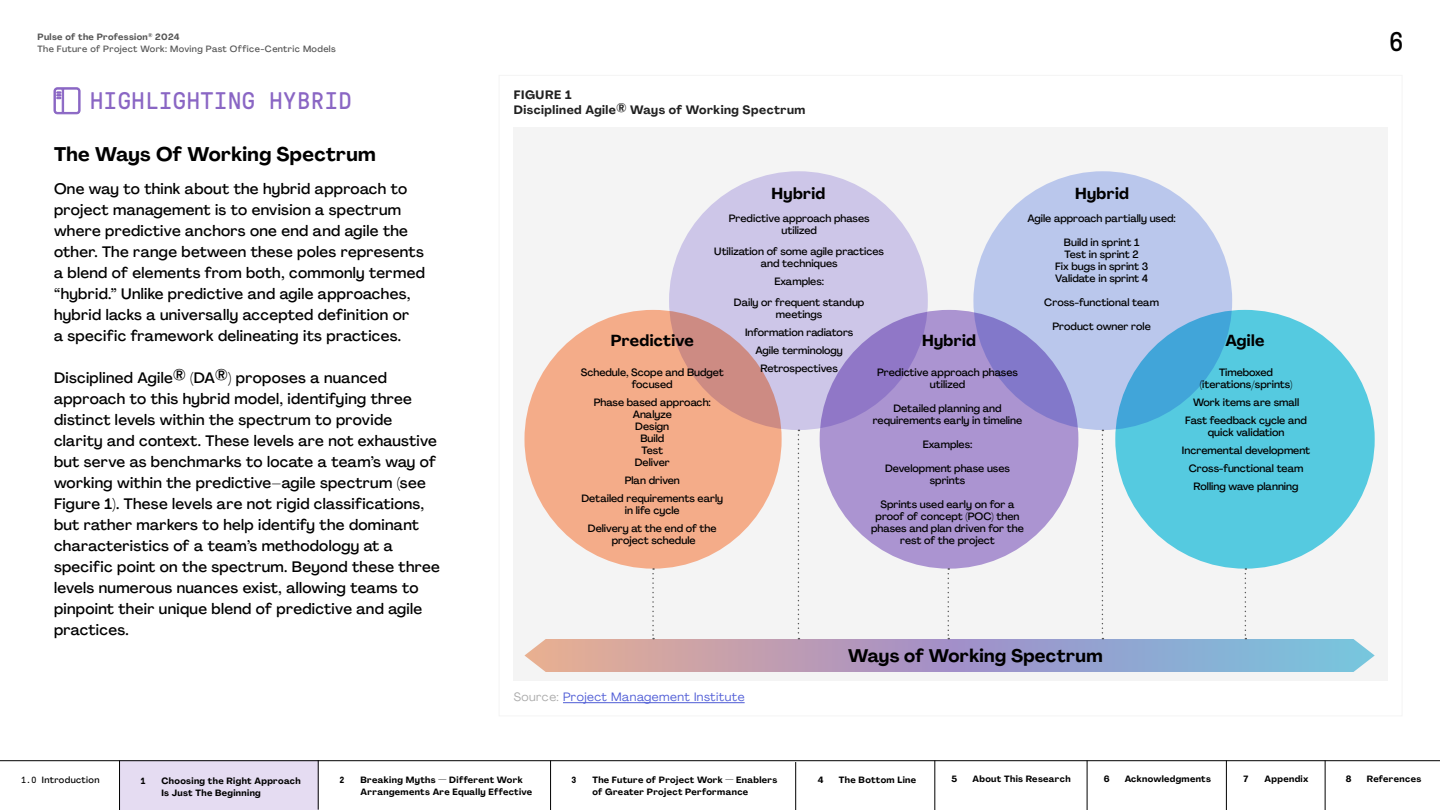
<style>
.page{position:relative;width:1440px;height:810px;background:#fff}
.page>*{position:absolute;margin:0;border:0;box-sizing:border-box;transform-origin:0 0}
.t1{font:27px "GT Pressura Mono";color:#000}
.t2{font:24px "GT Pressura Mono";letter-spacing:.025em;color:#8a66c4}
.t3{font:700 19.5px "Agrandir";letter-spacing:.02em;color:#000}
.t4{font:700 18px "Agrandir";letter-spacing:.02em;color:#000}
.t5{font:700 15.75px "Agrandir";letter-spacing:.02em;color:#000}
.t6{font:500 15px/21px "Agrandir";letter-spacing:.02em;color:#000}
.t7{font:700 12px/15px "Agrandir";letter-spacing:.04em;color:#212121}
.t8{font:12px "Agrandir";letter-spacing:.04em;color:#4f5cd6}
.t9{font:500 10.5px/12px "Agrandir";color:#000;text-align:center}
.t10{font:700 9px/12px "Agrandir";letter-spacing:.04em;color:#000}
.t11{font:500 9px/12px "Agrandir";letter-spacing:.04em;color:#575757}
.t12{font:500 9px "Agrandir";letter-spacing:.04em;color:#000}
.t13{font:700 9px "GT Pressura Mono";color:#000}
.s1{font-weight:700}
.s2{color:#ababab}
.s3{font-family:"GT Pressura Mono";font-weight:400}
</style>
<div class="page">
<div style="left:513px;top:128px;width:875px;height:553px;background:#f4f4f4"></div>
<svg style="left:524px;top:430px;width:851px;height:242px"></svg>
<div style="left:1115px;top:310px;width:260px;height:259px;background:#55cae0;border-radius:50%"></div>
<svg style="left:973px;top:171px;width:259px;height:259px;fill:#bac7ec"></svg>
<div style="left:669px;top:171px;width:259px;height:259px;background:#cdc6e8;border-radius:50%"></div>
<svg style="left:524px;top:310px;width:258px;height:259px;fill:#f4ac89"></svg>
<svg style="left:820px;top:310px;width:258px;height:259px;fill:#ab94d1"></svg>
<hr style="left:563px;top:702px;width:182px;height:1px;background:#4f5cd6">
<svg style="left:54px;top:87px;width:26px;height:27px"></svg>
<hr style="left:1226px;top:761px;width:1px;height:49px;background:#000">
<div style="left:119px;top:761px;width:200px;height:49px;background:#e5dcf2"></div>
<hr style="left:119px;top:761px;width:1px;height:49px;background:#000">
<hr style="left:318px;top:760px;width:1px;height:50px;background:#000">
<hr style="left:550px;top:761px;width:1px;height:49px;background:#000">
<hr style="left:1087px;top:761px;width:1px;height:49px;background:#000">
<hr style="left:796px;top:762px;width:1px;height:48px;background:#000">
<hr style="left:935px;top:761px;width:1px;height:49px;background:#000">
<hr style="left:1325px;top:761px;width:1px;height:49px;background:#000">
<hr style="left:0;top:761px;width:1440px;height:1px;background:#000">
<p class="t11" style="left:37px;top:31px;width:300px"><span class="s1">Pulse of the Profession</span><sup>®</sup> <span class="s1">2024<br></span>The Future of Project Work: Moving Past Office-Centric Models</p>
<h2 class="t2" style="left:90px;top:88px;width:263px">HIGHLIGHTING HYBRID</h2>
<h3 class="t3" style="left:54px;top:143px;width:323px">The Ways Of Working Spectrum</h3>
<p class="t6" style="left:54px;top:178px;width:372px">One way to think about the hybrid approach to project management is to envision a spectrum where predictive anchors one end and agile the other. The range between these poles represents a blend of elements from both, commonly termed “hybrid.” Unlike predictive and agile approaches, hybrid lacks a universally accepted definition or<br>a specific framework delineating its practices.</p>
<p class="t6" style="left:54px;top:367px;width:387px">Disciplined Agile® (DA®) proposes a nuanced approach to this hybrid model, identifying three distinct levels within the spectrum to provide clarity and context. These levels are not exhaustive but serve as benchmarks to locate a team’s way of working within the predictive–agile spectrum (see Figure 1). These levels are not rigid classifications, but rather markers to help identify the dominant characteristics of a team’s methodology at a specific point on the spectrum. Beyond these three levels numerous nuances exist, allowing teams to pinpoint their unique blend of predictive and agile practices.</p>
<p class="t7" style="left:514px;top:87px;width:293px">FIGURE 1<br>Disciplined Agile® Ways of Working Spectrum</p>
<p class="t5" style="left:772px;top:183px;width:55px">Hybrid</p>
<p class="t5" style="left:1075px;top:183px;width:55px">Hybrid</p>
<p class="t9" style="left:729px;top:212px;width:142px">Predictive approach phases utilized</p>
<p class="t9" style="left:714px;top:245px;width:171px">Utilization of some agile practices and techniques</p>
<p class="t9" style="left:734px;top:271px;width:132px;line-height:21px">Examples:<br>Daily or frequent standup</p>
<p class="t9" style="left:745px;top:305px;width:110px;line-height:18px">meetings<br>Information radiators<br>Agile terminology<br>Retrospectives</p>
<p class="t9" style="left:1027px;top:212px;width:150px">Agile approach partially used:</p>
<p class="t9" style="left:1055px;top:236px;width:95px">Build in sprint 1<br>Test in sprint 2<br>Fix bugs in sprint 3<br>Validate in sprint 4</p>
<p class="t9" style="left:1044px;top:297px;width:116px">Cross-functional team</p>
<p class="t9" style="left:1053px;top:321px;width:100px">Product owner role</p>
<p class="t5" style="left:611px;top:331px;width:85px">Predictive</p>
<p class="t5" style="left:922px;top:331px;width:55px">Hybrid</p>
<p class="t5" style="left:1226px;top:331px;width:40px">Agile</p>
<p class="t9" style="left:581px;top:366px;width:145px">Schedule, Scope and Budget focused</p>
<p class="t9" style="left:594px;top:396px;width:119px">Phase based approach:<br>Analyze<br>Design<br>Build<br>Test<br>Deliver</p>
<p class="t9" style="left:581px;top:471px;width:143px;line-height:18px">Plan driven<br>Detailed requirements early</p>
<p class="t9" style="left:588px;top:501px;width:130px;line-height:18px">in life cycle<br>Delivery at the end of the</p>
<p class="t9" style="left:612px;top:534px;width:85px">project schedule</p>
<p class="t9" style="left:877px;top:366px;width:142px">Predictive approach phases utilized</p>
<p class="t9" style="left:873px;top:402px;width:151px">Detailed planning and requirements early in timeline</p>
<p class="t9" style="left:923px;top:438px;width:51px">Examples:</p>
<p class="t9" style="left:885px;top:462px;width:126px">Development phase uses sprints</p>
<p class="t9" style="left:871px;top:498px;width:154px">Sprints used early on for a proof of concept (POC) then phases and plan driven for the rest of the project</p>
<p class="t9" style="left:1200px;top:366px;width:94px">Timeboxed (iterations/sprints)</p>
<p class="t9" style="left:1185px;top:393px;width:123px;line-height:18px">Work items are small<br>Fast feedback cycle and</p>
<p class="t9" style="left:1182px;top:423px;width:130px;line-height:18px">quick validation<br>Incremental development<br>Cross-functional team<br>Rolling wave planning</p>
<p class="t8" style="left:514px;top:690px;width:232px"><span class="s2">Source:</span> Project Management Institute</p>
<p class="t4" style="left:848px;top:644px;width:256px">Ways of Working Spectrum</p>
<h1 class="t1" style="left:1389px;top:28px;width:16px">6</h1>
<p class="t12" style="left:21px;top:774px;width:80px"><span class="s3">1.0</span> Introduction</p>
<p class="t13" style="left:140px;top:776px;width:6px">1</p>
<p class="t10" style="left:161px;top:775px;width:141px">Choosing the Right Approach<br>Is Just The Beginning</p>
<p class="t13" style="left:340px;top:775px;width:6px">2</p>
<p class="t10" style="left:361px;top:774px;width:173px">Breaking Myths — Different Work<br>Arrangements Are Equally Effective</p>
<p class="t13" style="left:571px;top:775px;width:6px">3</p>
<p class="t10" style="left:592px;top:774px;width:186px">The Future of Project Work — Enablers of Greater Project Performance</p>
<p class="t10" style="left:818px;top:773px;width:7px">4</p>
<p class="t10" style="left:839px;top:773px;width:79px">The Bottom Line</p>
<p class="t10" style="left:951px;top:773px;width:7px">5</p>
<p class="t10" style="left:972px;top:773px;width:100px">About This Research</p>
<p class="t10" style="left:1104px;top:773px;width:7px">6</p>
<p class="t10" style="left:1125px;top:773px;width:88px">Acknowledgments</p>
<p class="t10" style="left:1244px;top:773px;width:6px">7</p>
<p class="t10" style="left:1265px;top:773px;width:45px">Appendix</p>
<p class="t10" style="left:1346px;top:773px;width:7px">8</p>
<p class="t10" style="left:1367px;top:773px;width:56px">References</p>
</div>
